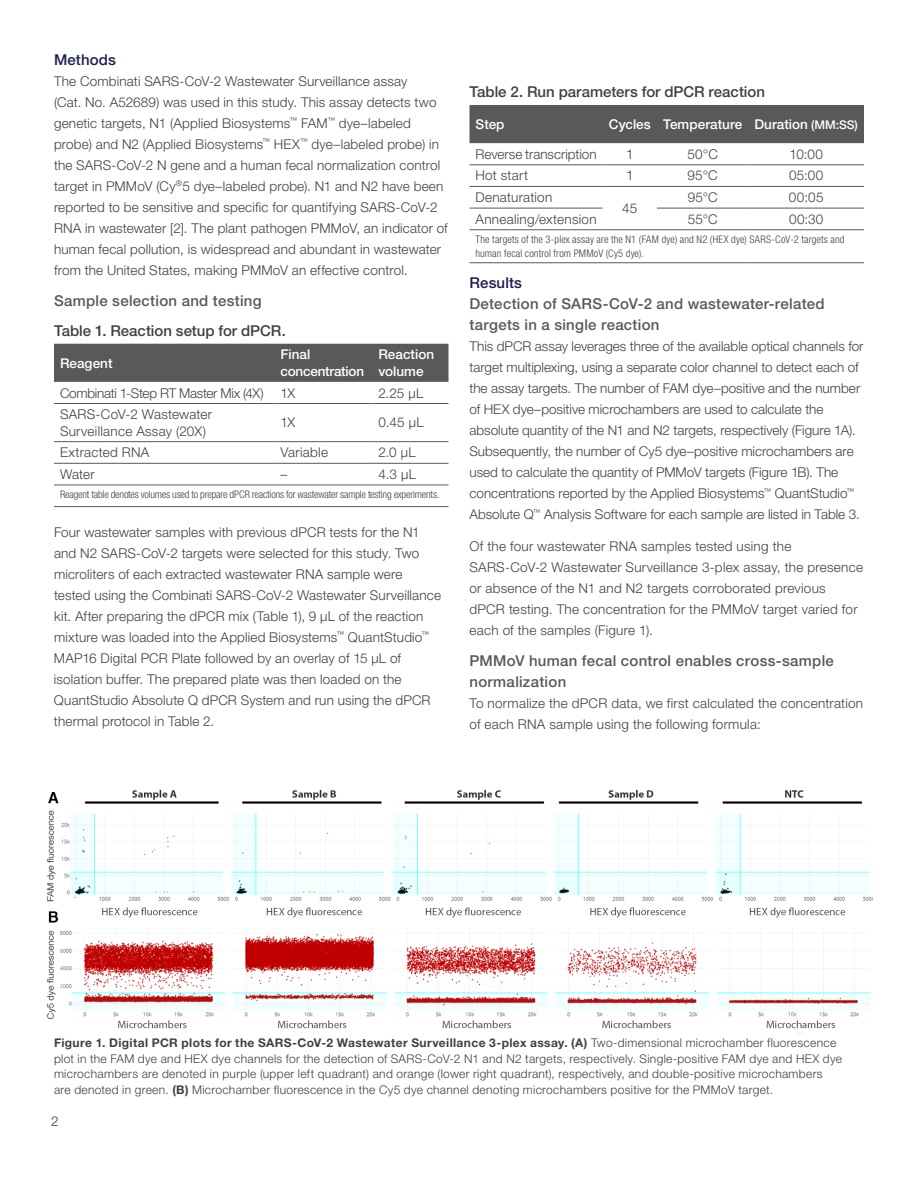
<style>
.page{position:relative;width:918px;height:1188px;background:#fff}
.page>*{position:absolute;margin:0;border:0;box-sizing:border-box;transform-origin:0 0}
.t1{font:500 15px/21px "Helvetica Neue LTW1 G";letter-spacing:.02em;color:#58595b}
.t2{font:500 15px "Helvetica Neue LTW1 G";color:#414042}
.t3{font:500 15px "Helvetica Neue LTW1 G";letter-spacing:.01em;color:#1b1e4d}
.t4{font:300 13.5px/21px "Helvetica Neue LTW1 G";letter-spacing:.01em;color:#414042}
.t5{font:500 13.5px/16.5px "Helvetica Neue LTW1 G";color:#fff}
.t6{font:300 13.5px "Helvetica Neue LTW1 G";letter-spacing:-.02em;color:#414042}
.t7{font:300 12px/15.8px "Helvetica Neue LTW1 G";letter-spacing:.025em;color:#414042}
.t8{font:300 condensed 10.5px/13.5px "Helvetica Neue LTW1 G";letter-spacing:.015em;color:#414042}
.t9{font:300 condensed 10.5px "Helvetica Neue LTW1 G";letter-spacing:-.005em;color:#414042}
.s1{font-size:12px}
.s2{font-weight:700}
</style>
<div class="page">
<div style="left:54px;top:344px;width:394px;height:38px;background:#58595b"></div>
<hr style="left:54px;top:403px;width:220px;height:1px;background:#58595b">
<hr style="left:274px;top:403px;width:98px;height:1px;background:#58595b">
<hr style="left:372px;top:403px;width:76px;height:1px;background:#58595b">
<hr style="left:54px;top:441px;width:220px;height:1px;background:#58595b">
<hr style="left:274px;top:441px;width:98px;height:1px;background:#58595b">
<hr style="left:372px;top:441px;width:76px;height:1px;background:#58595b">
<hr style="left:54px;top:463px;width:220px;height:1px;background:#58595b">
<hr style="left:274px;top:463px;width:98px;height:1px;background:#58595b">
<hr style="left:372px;top:463px;width:76px;height:1px;background:#58595b">
<hr style="left:54px;top:485px;width:220px;height:1px;background:#58595b">
<hr style="left:274px;top:485px;width:98px;height:1px;background:#58595b">
<hr style="left:372px;top:485px;width:76px;height:1px;background:#58595b">
<hr style="left:54px;top:506px;width:220px;height:1px;background:#58595b">
<hr style="left:274px;top:506px;width:98px;height:1px;background:#58595b">
<hr style="left:372px;top:506px;width:76px;height:1px;background:#58595b">
<div style="left:470px;top:105px;width:394px;height:38px;background:#58595b"></div>
<hr style="left:470px;top:165px;width:133px;height:1px;background:#58595b">
<hr style="left:603px;top:165px;width:54px;height:1px;background:#58595b">
<hr style="left:657px;top:165px;width:91px;height:1px;background:#58595b">
<hr style="left:748px;top:165px;width:116px;height:1px;background:#58595b">
<hr style="left:470px;top:186px;width:133px;height:1px;background:#58595b">
<hr style="left:603px;top:186px;width:54px;height:1px;background:#58595b">
<hr style="left:657px;top:186px;width:91px;height:1px;background:#58595b">
<hr style="left:748px;top:186px;width:116px;height:1px;background:#58595b">
<hr style="left:470px;top:208px;width:133px;height:1px;background:#58595b">
<hr style="left:657px;top:208px;width:91px;height:1px;background:#58595b">
<hr style="left:748px;top:208px;width:116px;height:1px;background:#58595b">
<hr style="left:470px;top:229px;width:133px;height:1px;background:#58595b">
<hr style="left:603px;top:229px;width:54px;height:1px;background:#58595b">
<hr style="left:657px;top:229px;width:91px;height:1px;background:#58595b">
<hr style="left:748px;top:229px;width:116px;height:1px;background:#58595b">
<hr style="left:470px;top:262px;width:133px;height:1px;background:#58595b">
<hr style="left:603px;top:262px;width:54px;height:1px;background:#58595b">
<hr style="left:657px;top:262px;width:91px;height:1px;background:#58595b">
<hr style="left:748px;top:262px;width:116px;height:1px;background:#58595b">
<img style="left:46px;top:789px;width:827px;height:245px">
<p class="t3" style="left:54px;top:50px;width:64px">Methods</p>
<p class="t4" style="left:54px;top:70px;width:395px">The Combinati SARS-CoV-2 Wastewater Surveillance assay<br>(Cat. No. A52689) was used in this study. This assay detects two genetic targets, N1 (Applied Biosystems<sup>™</sup> FAM<sup>™</sup> dye–labeled probe) and N2 (Applied Biosystems<sup>™</sup> HEX<sup>™</sup> dye–labeled probe) in the SARS-CoV-2 N gene and a human fecal normalization control target in PMMoV (Cy<sup>®</sup>5 dye–labeled probe). N1 and N2 have been reported to be sensitive and specific for quantifying SARS-CoV-2<br>RNA in wastewater [2]. The plant pathogen PMMoV, an indicator of human fecal pollution, is widespread and abundant in wastewater from the United States, making PMMoV an effective control.</p>
<p class="t1" style="left:54px;top:290px;width:209px">Sample selection and testing</p>
<p class="t2" style="left:54px;top:321px;width:233px">Table 1. Reaction setup for dPCR.</p>
<p class="t5" style="left:60px;top:355px;width:54px">Reagent</p>
<p class="t5" style="left:281px;top:346px;width:85px">Final concentration</p>
<p class="t5" style="left:378px;top:346px;width:57px">Reaction volume</p>
<p class="t6" style="left:60px;top:384px;width:205px">Combinati 1-Step RT Master Mix (4X)</p>
<p class="t4" style="left:281px;top:382px;width:16px">1X</p>
<p class="t4" style="left:378px;top:382px;width:46px">2.25 μL</p>
<p class="t4" style="left:60px;top:406px;width:154px;line-height:16.5px">SARS-CoV-2 Wastewater<br>Surveillance Assay (20X)</p>
<p class="t4" style="left:281px;top:412px;width:16px">1X</p>
<p class="t4" style="left:378px;top:412px;width:47px">0.45 μL</p>
<p class="t4" style="left:60px;top:442px;width:91px">Extracted RNA</p>
<p class="t4" style="left:281px;top:442px;width:49px">Variable</p>
<p class="t4" style="left:378px;top:442px;width:39px">2.0 μL</p>
<p class="t4" style="left:60px;top:464px;width:36px">Water</p>
<p class="t4" style="left:281px;top:464px;width:8px">–</p>
<p class="t4" style="left:378px;top:464px;width:39px">4.3 μL</p>
<p class="t9" style="left:60px;top:489px;width:381px">Reagent table denotes volumes used to prepare dPCR reactions for wastewater sample testing experiments.</p>
<p class="t4" style="left:54px;top:521px;width:389px">Four wastewater samples with previous dPCR tests for the N1 and N2 SARS-CoV-2 targets were selected for this study. Two microliters of each extracted wastewater RNA sample were tested using the Combinati SARS-CoV-2 Wastewater Surveillance kit. After preparing the dPCR mix (Table 1), 9 µL of the reaction mixture was loaded into the Applied Biosystems<sup>™</sup> QuantStudio<sup>™ </sup>MAP16 Digital PCR Plate followed by an overlay of 15 µL of isolation buffer. The prepared plate was then loaded on the QuantStudio Absolute Q dPCR System and run using the dPCR thermal protocol in Table 2.</p>
<p class="t2" style="left:470px;top:83px;width:297px">Table 2. Run parameters for dPCR reaction</p>
<p class="t5" style="left:476px;top:116px;width:31px">Step</p>
<p class="t5" style="left:609px;top:116px;width:251px">Cycles Temperature Duration <span class="s1">(MM:SS)</span></p>
<p class="t4" style="left:476px;top:143px;width:123px">Reverse transcription</p>
<p class="t4" style="left:626px;top:143px;width:9px">1</p>
<p class="t4" style="left:688px;top:143px;width:32px">50°C</p>
<p class="t4" style="left:789px;top:143px;width:35px">10:00</p>
<p class="t4" style="left:476px;top:165px;width:54px">Hot start</p>
<p class="t4" style="left:626px;top:165px;width:9px">1</p>
<p class="t4" style="left:687px;top:165px;width:32px">95°C</p>
<p class="t4" style="left:789px;top:165px;width:36px">05:00</p>
<p class="t4" style="left:475px;top:187px;width:78px">Denaturation</p>
<p class="t4" style="left:622px;top:198px;width:17px">45</p>
<p class="t4" style="left:688px;top:187px;width:32px">95°C</p>
<p class="t4" style="left:789px;top:187px;width:36px">00:05</p>
<p class="t4" style="left:476px;top:208px;width:123px">Annealing/extension</p>
<p class="t4" style="left:688px;top:208px;width:31px">55°C</p>
<p class="t4" style="left:789px;top:208px;width:36px">00:30</p>
<p class="t8" style="left:476px;top:233px;width:371px">The targets of the 3-plex assay are the N1 (FAM dye) and N2 (HEX dye) SARS-CoV-2 targets and human fecal control from PMMoV (Cy5 dye).</p>
<p class="t3" style="left:470px;top:274px;width:54px">Results</p>
<p class="t1" style="left:470px;top:294px;width:357px">Detection of SARS-CoV-2 and wastewater-related targets in a single reaction</p>
<p class="t4" style="left:469px;top:336px;width:395px">This dPCR assay leverages three of the available optical channels for target multiplexing, using a separate color channel to detect each of the assay targets. The number of FAM dye–positive and the number of HEX dye–positive microchambers are used to calculate the absolute quantity of the N1 and N2 targets, respectively (Figure 1A).<br>Subsequently, the number of Cy5 dye–positive microchambers are used to calculate the quantity of PMMoV targets (Figure 1B). The concentrations reported by the Applied Biosystems<sup>™</sup> QuantStudio<sup>™ </sup>Absolute Q<sup>™</sup> Analysis Software for each sample are listed in Table 3.</p>
<p class="t4" style="left:470px;top:536px;width:395px">Of the four wastewater RNA samples tested using the SARS-CoV-2 Wastewater Surveillance 3-plex assay, the presence or absence of the N1 and N2 targets corroborated previous dPCR testing. The concentration for the PMMoV target varied for each of the samples (Figure 1).</p>
<p class="t1" style="left:470px;top:651px;width:366px">PMMoV human fecal control enables cross-sample normalization</p>
<p class="t4" style="left:470px;top:693px;width:395px">To normalize the dPCR data, we first calculated the concentration of each RNA sample using the following formula:</p>
<p class="t7" style="left:54px;top:1035px;width:790px"><span class="s2">Figure 1. Digital PCR plots for the SARS-CoV-2 Wastewater Surveillance 3-plex assay. (A)</span> Two-dimensional microchamber fluorescence plot in the FAM dye and HEX dye channels for the detection of SARS-CoV-2 N1 and N2 targets, respectively. Single-positive FAM dye and HEX dye microchambers are denoted in purple (upper left quadrant) and orange (lower right quadrant), respectively, and double-positive microchambers are denoted in green. <span class="s2">(B)</span> Microchamber fluorescence in the Cy5 dye channel denoting microchambers positive for the PMMoV target.</p>
<p class="t4" style="left:51px;top:1110px;width:9px">2</p>
</div>
